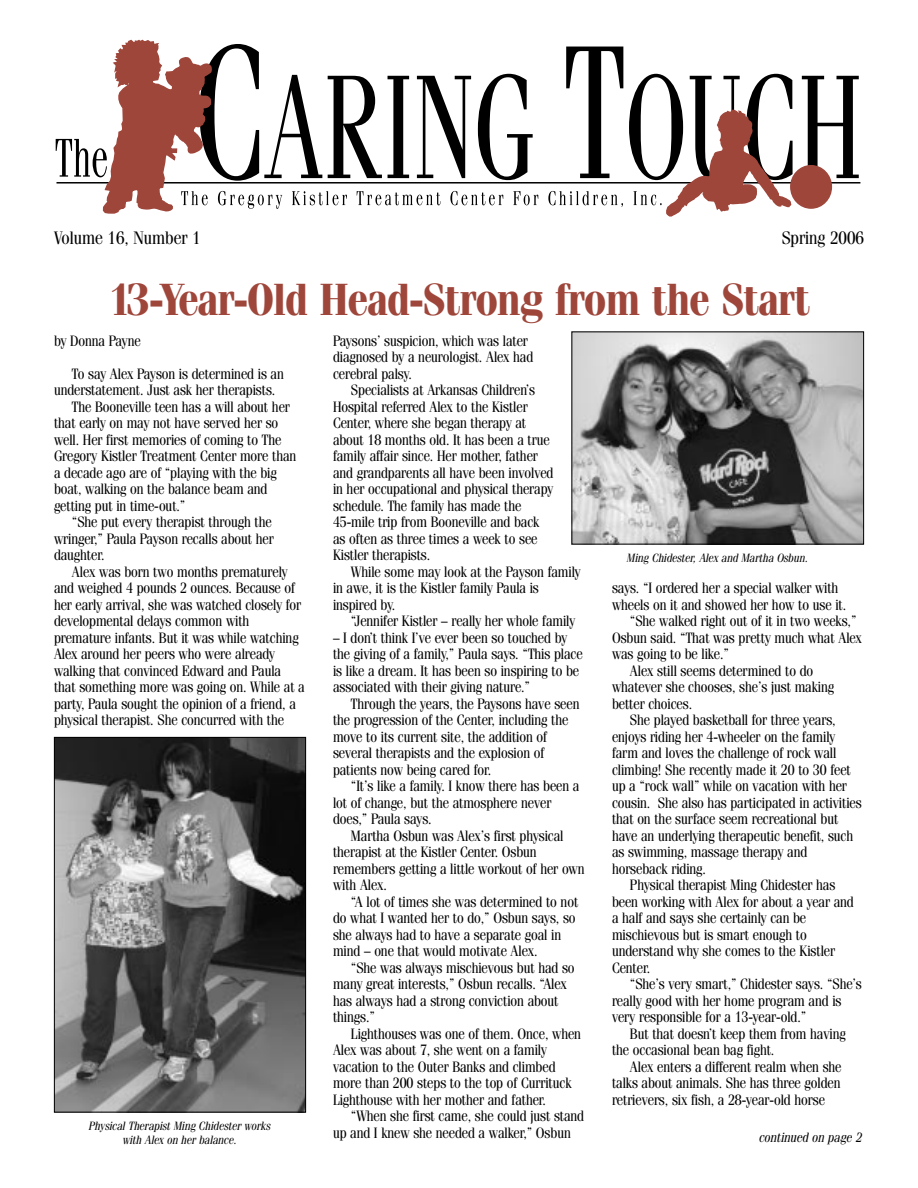
<style>
.page{position:relative;width:918px;height:1188px;background:#fff}
.page>*{position:absolute;margin:0;border:0;box-sizing:border-box;transform-origin:0 0}
.t1{font:700 45px "Fenice IT Cby BT";letter-spacing:-.02em;color:#9f463b;scale:.9 1}
.t2{font:18px "Fenice IT Cby BT";color:#000;scale:.9 1}
.t3{font:15px/16.5px "Fenice IT Cby BT";letter-spacing:-.005em;color:#000;scale:.88 1}
.t4{font:italic 13.5px "Fenice IT Cby BT";color:#000;scale:.9 1}
.t5{font:italic 12px/13.5px "Fenice IT Cby BT";color:#000;text-align:center;scale:.9 1}
</style>
<div class="page">
<hr style="left:56px;top:182px;width:804px;height:2px;background:#000">
<svg style="left:566px;top:47px;width:57px;height:131px"></svg>
<svg style="left:802px;top:76px;width:57px;height:102px"></svg>
<div style="left:790px;top:165px;width:42px;height:44px;background:#9f463b;border:2px solid #9f463b;border-radius:50%"></div>
<svg style="left:56px;top:39px;width:482px;height:175px"></svg>
<svg style="left:548px;top:191px;width:75px;height:16px"></svg>
<svg style="left:629px;top:74px;width:164px;height:143px"></svg>
<img style="left:574px;top:334px;width:288px;height:208px">
<div style="left:572px;top:332px;width:292px;height:212px;border:1px solid #000"></div>
<img style="left:56px;top:739px;width:248px;height:372px">
<div style="left:54px;top:737px;width:252px;height:376px;border:1px solid #000"></div>
<p class="t2" style="left:54px;top:231px;width:165px">Volume 16, Number 1</p>
<p class="t2" style="left:782px;top:231px;width:93px">Spring 2006</p>
<h1 class="t1" style="left:108px;top:284px;width:782px">13-Year-Old Head-Strong from the Start</h1>
<p class="t3" style="left:54px;top:334px;width:100px">by Donna Payne</p>
<p class="t3" style="left:72px;top:367px;width:242px">To say Alex Payson is determined is an</p>
<p class="t3" style="left:54px;top:383px;width:253px">understatement. Just ask her therapists.</p>
<p class="t3" style="left:72px;top:400px;width:249px">The Booneville teen has a will about her</p>
<p class="t3" style="left:54px;top:416px;width:256px">that early on may not have served her so</p>
<p class="t3" style="left:54px;top:433px;width:260px">well. Her first memories of coming to The</p>
<p class="t3" style="left:54px;top:449px;width:277px">Gregory Kistler Treatment Center more than</p>
<p class="t3" style="left:54px;top:466px;width:255px">a decade ago are of “playing with the big</p>
<p class="t3" style="left:54px;top:482px;width:244px">boat, walking on the balance beam and</p>
<p class="t3" style="left:54px;top:499px;width:151px">getting put in time-out.”</p>
<p class="t3" style="left:72px;top:515px;width:228px">“She put every therapist through the</p>
<p class="t3" style="left:54px;top:532px;width:251px">wringer,” Paula Payson recalls about her</p>
<p class="t3" style="left:54px;top:548px;width:59px">daughter.</p>
<p class="t3" style="left:72px;top:565px;width:247px">Alex was born two months prematurely</p>
<p class="t3" style="left:54px;top:581px;width:275px">and weighed 4 pounds 2 ounces. Because of</p>
<p class="t3" style="left:54px;top:598px;width:282px">her early arrival, she was watched closely for</p>
<p class="t3" style="left:54px;top:614px;width:224px">developmental delays common with</p>
<p class="t3" style="left:54px;top:631px;width:280px">premature infants. But it was while watching</p>
<p class="t3" style="left:54px;top:647px;width:253px">Alex around her peers who were already</p>
<p class="t3" style="left:54px;top:664px;width:260px">walking that convinced Edward and Paula</p>
<p class="t3" style="left:54px;top:680px;width:287px">that something more was going on. While at a</p>
<p class="t3" style="left:54px;top:697px;width:276px">party, Paula sought the opinion of a friend, a</p>
<p class="t3" style="left:54px;top:713px;width:263px">physical therapist. She concurred with the</p>
<p class="t5" style="left:89px;top:1120px;width:204px">Physical Therapist Ming Chidester works with Alex on her balance.</p>
<p class="t3" style="left:333px;top:334px;width:229px">Paysons’ suspicion, which was later diagnosed by a neurologist. Alex had cerebral palsy.</p>
<p class="t3" style="left:333px;top:383px;width:252px;text-indent:18px">Specialists at Arkansas Children’s Hospital referred Alex to the Kistler Center, where she began therapy at about 18 months old. It has been a true family affair since. Her mother, father and grandparents all have been involved in her occupational and physical therapy schedule. The family has made the 45-mile trip from Booneville and back as often as three times a week to see Kistler therapists.</p>
<p class="t3" style="left:333px;top:565px;width:283px;text-indent:18px">While some may look at the Payson family in awe, it is the Kistler family Paula is inspired by.</p>
<p class="t3" style="left:351px;top:614px;width:256px">“Jennifer Kistler – really her whole family</p>
<p class="t3" style="left:333px;top:631px;width:285px">– I don’t think I’ve ever been so touched by the giving of a family,” Paula says. “This place is like a dream. It has been so inspiring to be associated with their giving nature.”</p>
<p class="t3" style="left:333px;top:697px;width:282px;text-indent:18px">Through the years, the Paysons have seen the progression of the Center, including the move to its current site, the addition of several therapists and the explosion of patients now being cared for.</p>
<p class="t3" style="left:333px;top:779px;width:282px;text-indent:18px">“It’s like a family. I know there has been a lot of change, but the atmosphere never does,” Paula says.</p>
<p class="t3" style="left:333px;top:829px;width:287px;text-indent:18px">Martha Osbun was Alex’s first physical therapist at the Kistler Center. Osbun remembers getting a little workout of her own with Alex.</p>
<p class="t3" style="left:333px;top:895px;width:280px;text-indent:18px">“A lot of times she was determined to not do what I wanted her to do,” Osbun says, so she always had to have a separate goal in mind – one that would motivate Alex.</p>
<p class="t3" style="left:333px;top:961px;width:276px;text-indent:18px">“She was always mischievous but had so many great interests,” Osbun recalls. “Alex has always had a strong conviction about things.”</p>
<p class="t3" style="left:333px;top:1027px;width:283px;text-indent:18px">Lighthouses was one of them. Once, when Alex was about 7, she went on a family vacation to the Outer Banks and climbed more than 200 steps to the top of Currituck Lighthouse with her mother and father.</p>
<p class="t3" style="left:333px;top:1109px;width:287px;text-indent:18px">“When she first came, she could just stand up and I knew she needed a walker,” Osbun</p>
<p class="t5" style="left:627px;top:552px;width:203px">Ming Chidester, Alex and Martha Osbun.</p>
<p class="t3" style="left:612px;top:581px;width:259px">says. “I ordered her a special walker with</p>
<p class="t3" style="left:612px;top:598px;width:268px">wheels on it and showed her how to use it.</p>
<p class="t3" style="left:630px;top:614px;width:259px">“She walked right out of it in two weeks,”</p>
<p class="t3" style="left:612px;top:631px;width:286px">Osbun said. “That was pretty much what Alex</p>
<p class="t3" style="left:612px;top:647px;width:134px">was going to be like.”</p>
<p class="t3" style="left:630px;top:664px;width:210px">Alex still seems determined to do</p>
<p class="t3" style="left:612px;top:680px;width:254px">whatever she chooses, she’s just making</p>
<p class="t3" style="left:612px;top:697px;width:93px">better choices.</p>
<p class="t3" style="left:630px;top:713px;width:235px">She played basketball for three years,</p>
<p class="t3" style="left:612px;top:730px;width:255px">enjoys riding her 4-wheeler on the family</p>
<p class="t3" style="left:612px;top:746px;width:256px">farm and loves the challenge of rock wall</p>
<p class="t3" style="left:612px;top:763px;width:273px">climbing! She recently made it 20 to 30 feet</p>
<p class="t3" style="left:612px;top:779px;width:269px">up a “rock wall” while on vacation with her</p>
<p class="t3" style="left:612px;top:796px;width:285px">cousin. She also has participated in activities</p>
<p class="t3" style="left:612px;top:812px;width:259px">that on the surface seem recreational but</p>
<p class="t3" style="left:612px;top:829px;width:276px">have an underlying therapeutic benefit, such</p>
<p class="t3" style="left:612px;top:845px;width:223px">as swimming, massage therapy and</p>
<p class="t3" style="left:612px;top:862px;width:108px">horseback riding.</p>
<p class="t3" style="left:630px;top:878px;width:235px">Physical therapist Ming Chidester has</p>
<p class="t3" style="left:612px;top:895px;width:276px">been working with Alex for about a year and</p>
<p class="t3" style="left:612px;top:911px;width:222px">a half and says she certainly can be</p>
<p class="t3" style="left:612px;top:928px;width:223px">mischievous but is smart enough to</p>
<p class="t3" style="left:612px;top:944px;width:255px">understand why she comes to the Kistler</p>
<p class="t3" style="left:612px;top:961px;width:45px">Center.</p>
<p class="t3" style="left:630px;top:977px;width:265px">“She’s very smart,” Chidester says. “She’s</p>
<p class="t3" style="left:612px;top:994px;width:262px">really good with her home program and is</p>
<p class="t3" style="left:612px;top:1010px;width:222px">very responsible for a 13-year-old.”</p>
<p class="t3" style="left:630px;top:1027px;width:247px">But that doesn’t keep them from having</p>
<p class="t3" style="left:612px;top:1043px;width:186px">the occasional bean bag fight.</p>
<p class="t3" style="left:630px;top:1060px;width:242px">Alex enters a different realm when she</p>
<p class="t3" style="left:612px;top:1076px;width:261px">talks about animals. She has three golden</p>
<p class="t3" style="left:612px;top:1093px;width:244px">retrievers, six fish, a 28-year-old horse</p>
<p class="t4" style="left:760px;top:1132px;width:116px">continued on page 2</p>
</div>
